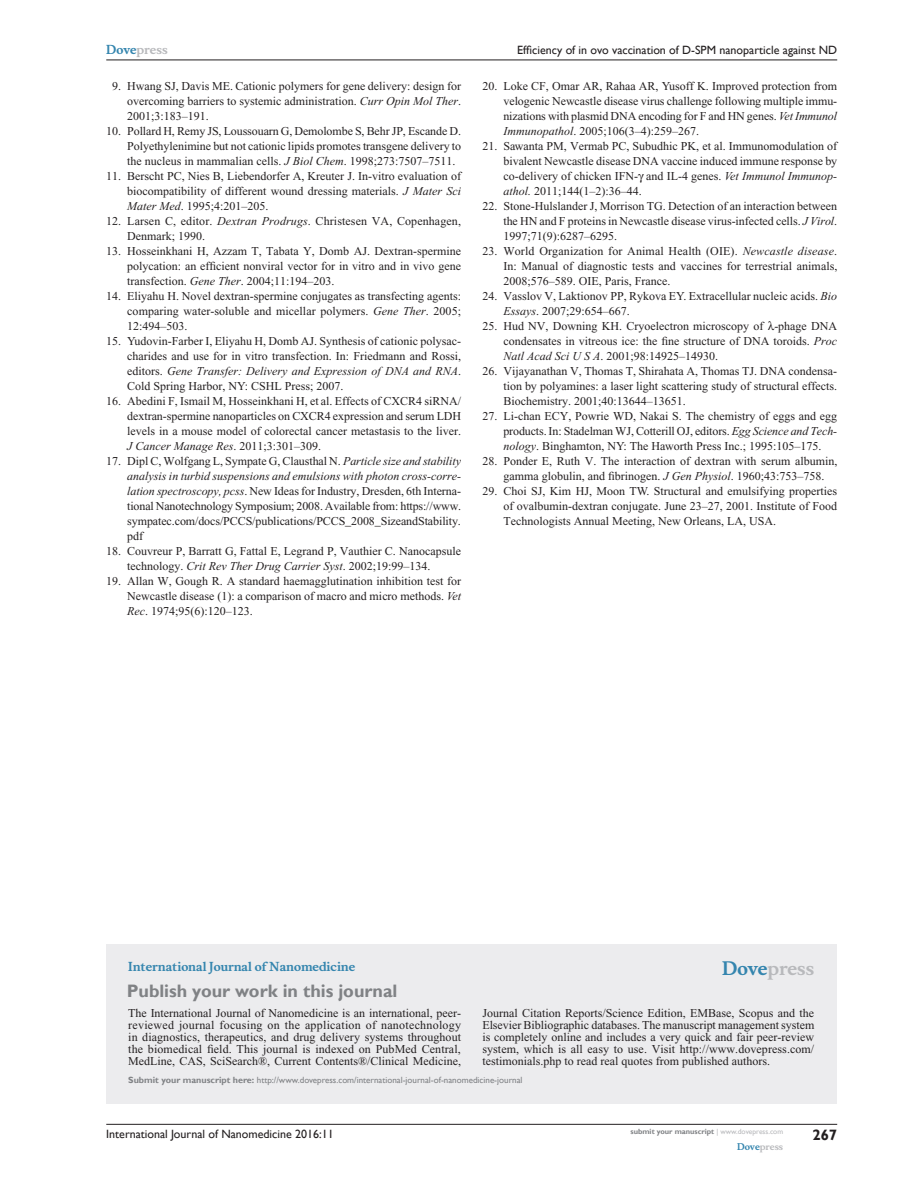
<style>
.page{position:relative;width:918px;height:1188px;background:#fff}
.page>*{position:absolute;margin:0;border:0;box-sizing:border-box;transform-origin:0 0}
.PromBx-H1{font:700 18px "Gill Sans";color:#808285}
.PromBx-Brand{font:700 18px "Musee";color:#b8b9bc}
.t1{font:700 15px "Gill Sans";color:#231f20}
.RefNL2{font:12px/15px "Times New Roman";color:#231f20;text-align:justify}
.PromBx-Tx{font:12px/12px "Times New Roman";color:#231f20;text-align:justify}
.t2{font:12px "Gill Sans";color:#231f20}
.PromBx-JrnlName{font:700 12px "Musee";color:#3485ae}
.t3{font:700 12px "Musee";color:#b8b9bc}
.PromBx-SubmitMssWebA{font:9px "Gill Sans";color:#808285}
.t4{font:700 9px "Musee";color:#b8b9bc}
.t5{font:700 7.5px "Gill Sans";color:#808285}
.s1{color:#3485ae}
.s2{font-style:italic}
.s3{font-weight:700}
.s4{font-weight:400;color:#b8b9bc}
</style>
<div class="page">
<div style="left:106px;top:944px;width:731px;height:159px;background:#ececee"></div>
<hr style="left:106px;top:1124px;width:731px;height:1px;background:#231f20">
<hr style="left:106px;top:60px;width:731px;height:1px;background:#231f20">
<p class="t3" style="left:106px;top:43px;width:63px"><span class="s1">Dove</span>press</p>
<p class="RefNL2" style="left:127px;top:79px;width:335px;text-indent:-15px">9. Hwang SJ, Davis ME. Cationic polymers for gene delivery: design for overcoming barriers to systemic administration. <span class="s2">Curr Opin Mol Ther</span>.<br>2001;3:183–191.</p>
<p class="RefNL2" style="left:127px;top:124px;width:335px;text-indent:-21px">10. Pollard H, Remy JS, Loussouarn G, Demolombe S, Behr JP, Escande D.<br>Polyethylenimine but not cationic lipids promotes transgene delivery to the nucleus in mammalian cells. <span class="s2">J Biol Chem</span>. 1998;273:7507–7511.</p>
<p class="RefNL2" style="left:127px;top:169px;width:335px;text-indent:-21px">11. Berscht PC, Nies B, Liebendorfer A, Kreuter J. In-vitro evaluation of biocompatibility of different wound dressing materials. <span class="s2">J Mater Sci Mater Med</span>. 1995;4:201–205.</p>
<p class="RefNL2" style="left:127px;top:214px;width:335px;text-indent:-21px">12. Larsen C, editor. <span class="s2">Dextran Prodrugs</span>. Christesen VA, Copenhagen,<br>Denmark; 1990.</p>
<p class="RefNL2" style="left:127px;top:244px;width:335px;text-indent:-21px">13. Hosseinkhani H, Azzam T, Tabata Y, Domb AJ. Dextran-spermine polycation: an efficient nonviral vector for in vitro and in vivo gene transfection. <span class="s2">Gene Ther</span>. 2004;11:194–203.</p>
<p class="RefNL2" style="left:127px;top:289px;width:335px;text-indent:-21px">14. Eliyahu H. Novel dextran-spermine conjugates as transfecting agents: comparing water-soluble and micellar polymers. <span class="s2">Gene Ther</span>. 2005; 12:494–503.</p>
<p class="RefNL2" style="left:127px;top:334px;width:335px;text-indent:-21px">15. Yudovin-Farber I, Eliyahu H, Domb AJ. Synthesis of cationic polysac&shy;charides and use for in vitro transfection. In: Friedmann and Rossi, editors. <span class="s2">Gene Transfer: Delivery and Expression of DNA and RNA</span>.<br>Cold Spring Harbor, NY: CSHL Press; 2007.</p>
<p class="RefNL2" style="left:127px;top:394px;width:335px;text-indent:-21px">16. Abedini F, Ismail M, Hosseinkhani H, et al. Effects of CXCR4 siRNA/ dextran-spermine nanoparticles on CXCR4 expression and serum LDH levels in a mouse model of colorectal cancer metastasis to the liver.<br><span class="s2">J Cancer Manage Res</span>. 2011;3:301–309.</p>
<p class="RefNL2" style="left:127px;top:454px;width:335px;text-indent:-21px">17. Dipl C, Wolfgang L, Sympate G, Clausthal N. <span class="s2">Particle size and stability analysis in turbid suspensions and emulsions with photon cross-corre&shy;lation spectroscopy, pcss</span>. New Ideas for Industry, Dresden, 6th Interna&shy;tional Nanotechnology Symposium; 2008. Available from: https://www. sympatec.com/docs/PCCS/publications/PCCS_2008_SizeandStability. pdf</p>
<p class="RefNL2" style="left:127px;top:544px;width:335px;text-indent:-21px">18. Couvreur P, Barratt G, Fattal E, Legrand P, Vauthier C. Nanocapsule technology. <span class="s2">Crit Rev Ther Drug Carrier Syst</span>. 2002;19:99–134.</p>
<p class="RefNL2" style="left:127px;top:574px;width:335px;text-indent:-21px">19. Allan W, Gough R. A standard haemagglutination inhibition test for Newcastle disease (1): a comparison of macro and micro methods. <span class="s2">Vet Rec</span>. 1974;95(6):120–123.</p>
<p class="t2" style="left:517px;top:43px;width:322px">Efficiency of in ovo vaccination of D-SPM nanoparticle against ND</p>
<p class="RefNL2" style="left:503px;top:79px;width:335px;text-indent:-21px">20. Loke CF, Omar AR, Rahaa AR, Yusoff K. Improved protection from velogenic Newcastle disease virus challenge following multiple immu&shy;nizations with plasmid DNA encoding for F and HN genes. <span class="s2">Vet Immunol Immunopathol</span>. 2005;106(3–4):259–267.</p>
<p class="RefNL2" style="left:503px;top:139px;width:335px;text-indent:-21px">21. Sawanta PM, Vermab PC, Subudhic PK, et al. Immunomodulation of bivalent Newcastle disease DNA vaccine induced immune response by co-delivery of chicken IFN- and IL-4 genes. <span class="s2">Vet Immunol Immunop&shy;athol.</span> 2011;144(1–2):36–44.</p>
<p class="RefNL2" style="left:503px;top:199px;width:335px;text-indent:-21px">22. Stone-Hulslander J, Morrison TG. Detection of an interaction between the HN and F proteins in Newcastle disease virus-infected cells. <span class="s2">J Virol</span>.<br>1997;71(9):6287–6295.</p>
<p class="RefNL2" style="left:503px;top:244px;width:336px;text-indent:-21px">23. World Organization for Animal Health (OIE). <span class="s2">Newcastle disease</span>.<br>In: Manual of diagnostic tests and vaccines for terrestrial animals, 2008;576–589. OIE, Paris, France.</p>
<p class="RefNL2" style="left:503px;top:289px;width:335px;text-indent:-21px">24. Vasslov V, Laktionov PP, Rykova EY. Extracellular nucleic acids. <span class="s2">Bio<br>Essays</span>. 2007;29:654–667.</p>
<p class="RefNL2" style="left:503px;top:319px;width:335px;text-indent:-21px">25. Hud NV, Downing KH. Cryoelectron microscopy of -phage DNA condensates in vitreous ice: the fine structure of DNA toroids. <span class="s2">Proc Natl Acad Sci U S A</span>. 2001;98:14925–14930.</p>
<p class="RefNL2" style="left:503px;top:364px;width:335px;text-indent:-21px">26. Vijayanathan V, Thomas T, Shirahata A, Thomas TJ. DNA condensa&shy;tion by polyamines: a laser light scattering study of structural effects.<br>Biochemistry. 2001;40:13644–13651.</p>
<p class="RefNL2" style="left:503px;top:409px;width:335px;text-indent:-21px">27. Li-chan ECY, Powrie WD, Nakai S. The chemistry of eggs and egg products. In: Stadelman WJ, Cotterill OJ, editors. <span class="s2">Egg Science and Tech&shy;nology</span>. Binghamton, NY: The Haworth Press Inc.; 1995:105–175.</p>
<p class="RefNL2" style="left:503px;top:454px;width:336px;text-indent:-21px">28. Ponder E, Ruth V. The interaction of dextran with serum albumin, gamma globulin, and fibrinogen. <span class="s2">J Gen Physiol</span>. 1960;43:753–758.</p>
<p class="RefNL2" style="left:503px;top:484px;width:335px;text-indent:-21px">29. Choi SJ, Kim HJ, Moon TW. Structural and emulsifying properties of ovalbumin-dextran conjugate. June 23–27, 2001. Institute of Food Technologists Annual Meeting, New Orleans, LA, USA.</p>
<p class="PromBx-JrnlName" style="left:128px;top:959px;width:228px">International Journal of Nanomedicine</p>
<p class="PromBx-H1" style="left:127px;top:980px;width:272px">Publish your work in this journal</p>
<p class="PromBx-Brand" style="left:722px;top:958px;width:94px"><span class="s1">Dove</span>press</p>
<p class="PromBx-Tx" style="left:128px;top:1007px;width:334px">The International Journal of Nanomedicine is an international, peer&shy;reviewed journal focusing on the application of nanotechnology in diagnostics, therapeutics, and drug delivery systems throughout the biomedical field. This journal is indexed on PubMed Central, MedLine, CAS, SciSearch®, Current Contents®/Clinical Medicine,</p>
<p class="PromBx-Tx" style="left:482px;top:1007px;width:334px">Journal Citation Reports/Science Edition, EMBase, Scopus and the Elsevier Bibliographic databases. The manuscript management system is completely online and includes a very quick and fair peer-review system, which is all easy to use. Visit http://www.dovepress.com/ testimonials.php to read real quotes from published authors.</p>
<p class="PromBx-SubmitMssWebA" style="left:128px;top:1075px;width:396px"><span class="s3">Submit your manuscript here:</span> http://www.dovepress.com/international-journal-of-nanomedicine-journal</p>
<p class="t2" style="left:106px;top:1127px;width:229px">International Journal of Nanomedicine 2016:11</p>
<p class="t5" style="left:631px;top:1127px;width:154px">submit your manuscript <span class="s4">| www.dovepress.com</span></p>
<p class="t4" style="left:737px;top:1141px;width:48px"><span class="s1">Dove</span>press</p>
<p class="t1" style="left:812px;top:1126px;width:26px">267</p>
</div>
